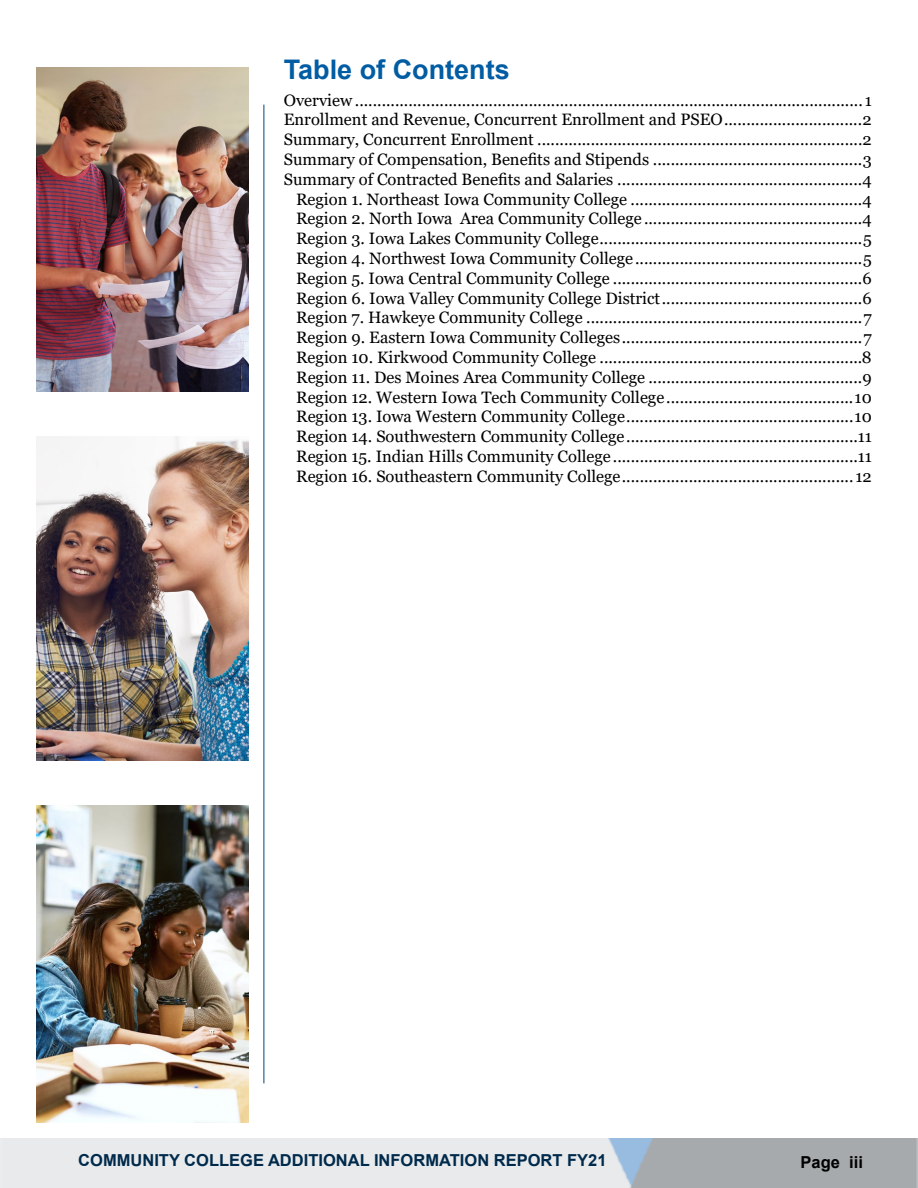
<style>
.page{position:relative;width:918px;height:1188px;background:#fff}
.page>*{position:absolute;margin:0;border:0;box-sizing:border-box;transform-origin:0 0}
.t1{font:700 27px "Arial";color:#005ca3}
.t2{font:16.5px "Georgia";color:#000}
.t3{font:700 16.5px "Arial";color:#002a4b}
.t4{font:700 16.5px "Arial";color:#000}
</style>
<div class="page">
<hr style="left:264px;top:105px;width:1px;height:978px;background:#00447a">
<img style="left:37px;top:68px;width:211px;height:324px">
<img style="left:37px;top:437px;width:211px;height:324px">
<img style="left:37px;top:806px;width:211px;height:317px">
<p class="t1" style="left:284px;top:50px;width:228px">Table of Contents</p>
<p class="t2" style="left:284px;top:90px;width:590px">Overview .................................................................................................................. 1</p>
<p class="t2" style="left:284px;top:110px;width:589px">Enrollment and Revenue, Concurrent Enrollment and PSEO...............................2</p>
<p class="t2" style="left:284px;top:130px;width:590px">Summary, Concurrent Enrollment .........................................................................2</p>
<p class="t2" style="left:284px;top:149px;width:590px">Summary of Compensation, Benefits and Stipends ...............................................3</p>
<p class="t2" style="left:284px;top:169px;width:589px">Summary of Contracted Benefits and Salaries .......................................................4</p>
<p class="t2" style="left:296px;top:189px;width:577px">Region 1. Northeast Iowa Community College ....................................................4</p>
<p class="t2" style="left:296px;top:209px;width:577px">Region 2. North Iowa Area Community College .................................................4</p>
<p class="t2" style="left:296px;top:229px;width:577px">Region 3. Iowa Lakes Community College...........................................................5</p>
<p class="t2" style="left:296px;top:248px;width:577px">Region 4. Northwest Iowa Community College...................................................5</p>
<p class="t2" style="left:296px;top:268px;width:577px">Region 5. Iowa Central Community College ........................................................6</p>
<p class="t2" style="left:296px;top:288px;width:577px">Region 6. Iowa Valley Community College District.............................................6</p>
<p class="t2" style="left:296px;top:308px;width:577px">Region 7. Hawkeye Community College ..............................................................7</p>
<p class="t2" style="left:296px;top:328px;width:577px">Region 9. Eastern Iowa Community Colleges......................................................7</p>
<p class="t2" style="left:296px;top:347px;width:577px">Region 10. Kirkwood Community College ...........................................................8</p>
<p class="t2" style="left:296px;top:367px;width:577px">Region 11. Des Moines Area Community College ................................................9</p>
<p class="t2" style="left:296px;top:387px;width:577px">Region 12. Western Iowa Tech Community College..........................................10</p>
<p class="t2" style="left:296px;top:407px;width:577px">Region 13. Iowa Western Community College...................................................10</p>
<p class="t2" style="left:296px;top:427px;width:577px">Region 14. Southwestern Community College....................................................11</p>
<p class="t2" style="left:296px;top:446px;width:577px">Region 15. Indian Hills Community College .......................................................11</p>
<p class="t2" style="left:296px;top:466px;width:577px">Region 16. Southeastern Community College.................................................... 12</p>
<p class="t3" style="left:78px;top:1148px;width:530px">COMMUNITY COLLEGE ADDITIONAL INFORMATION REPORT FY21</p>
<p class="t4" style="left:801px;top:1151px;width:64px">Page iii</p>
</div>
